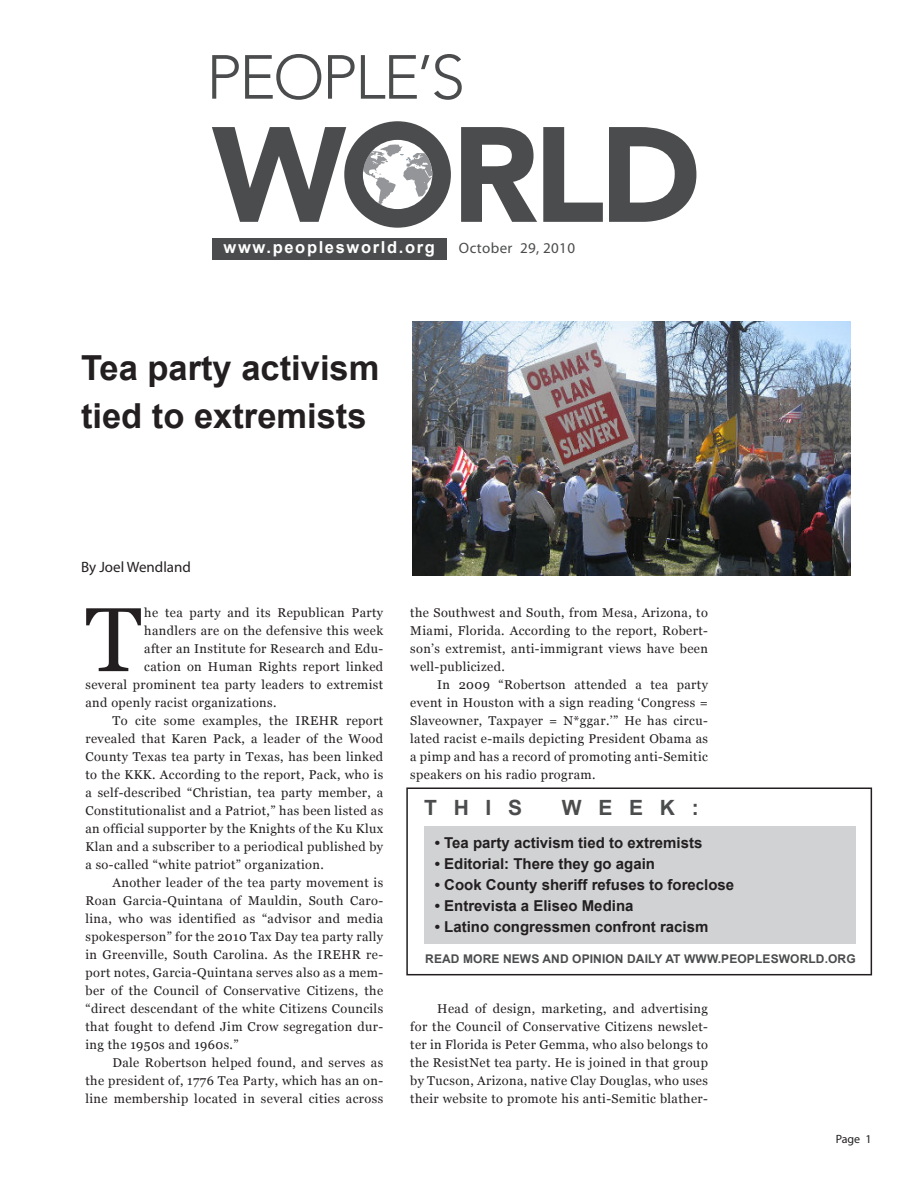
<style>
.page{position:relative;width:918px;height:1188px;background:#fff}
.page>*{position:absolute;margin:0;border:0;box-sizing:border-box;transform-origin:0 0}
.caps_paragraph{font:90.75px "Georgia";color:#231f20}
.title_arial-medium{font:700 34.5px/48px "Arial";color:#231f20}
.title_arial-Tiny{font:700 21px "Arial";letter-spacing:.8em;color:#4b4c4d}
.t1{font:700 16.5px "Arial";letter-spacing:.1em;color:#fff}
.t2{font:700 15px "Arial";color:#231f20}
.by_line{font:15px "Myriad Pro";color:#231f20}
.by_line-2{font:15px "Myriad Pro";letter-spacing:.025em;color:#4b4c4d}
.body-text{font:12.75px/18px "Georgia";letter-spacing:.03em;color:#231f20;text-align:justify}
.caps_paragraph-2{font:12.75px "Georgia";letter-spacing:.03em;color:#231f20}
.title_arial-Tiny-2{font:700 12px "Arial";letter-spacing:.01em;color:#4b4c4d}
.by_line-3{font:12px "Myriad Pro";color:#231f20}
</style>
<div class="page">
<div style="left:212px;top:238px;width:235px;height:21px;background:#4b4c4d"></div>
<svg style="left:212px;top:55px;width:27px;height:44px"></svg>
<svg style="left:245px;top:54px;width:76px;height:46px"></svg>
<svg style="left:328px;top:55px;width:27px;height:44px"></svg>
<svg style="left:361px;top:54px;width:101px;height:46px"></svg>
<svg style="left:461px;top:127px;width:76px;height:95px"></svg>
<svg style="left:543px;top:127px;width:60px;height:95px"></svg>
<svg style="left:609px;top:127px;width:87px;height:95px"></svg>
<svg style="left:212px;top:121px;width:239px;height:107px"></svg>
<div style="left:424px;top:826px;width:432px;height:118px;background:#d1d2d4"></div>
<div style="left:406px;top:788px;width:466px;height:187px;border:2px solid #231f20"></div>
<img style="left:412px;top:321px;width:438px;height:255px">
<p class="t1" style="left:224px;top:237px;width:213px">www.peoplesworld.org</p>
<p class="by_line-2" style="left:459px;top:239px;width:118px">October 29, 2010</p>
<p class="title_arial-medium" style="left:81px;top:345px;width:300px">Tea party activism tied to extremists</p>
<p class="by_line" style="left:81px;top:558px;width:111px">By Joel Wendland</p>
<p class="caps_paragraph" style="left:86px;top:588px;width:58px">T</p>
<p class="caps_paragraph-2" style="left:144px;top:606px;width:240px">he tea party and its Republican Party</p>
<p class="caps_paragraph-2" style="left:144px;top:624px;width:240px">handlers are on the defensive this week</p>
<p class="caps_paragraph-2" style="left:144px;top:642px;width:240px">after an Institute for Research and Edu-</p>
<p class="caps_paragraph-2" style="left:144px;top:660px;width:240px">cation on Human Rights report linked</p>
<p class="caps_paragraph-2" style="left:86px;top:678px;width:299px">several prominent tea party leaders to extremist</p>
<p class="caps_paragraph-2" style="left:86px;top:696px;width:193px">and openly racist organizations.</p>
<p class="body-text" style="left:86px;top:712px;width:299px;text-indent:27px">To cite some examples, the IREHR report revealed that Karen Pack, a leader of the Wood County Texas tea party in Texas, has been linked to the KKK. According to the report, Pack, who is a self-described “Christian, tea party member, a Constitutionalist and a Patriot,” has been listed as an official supporter by the Knights of the Ku Klux Klan and a subscriber to a periodical published by a so-called “white patriot” organization.</p>
<p class="body-text" style="left:86px;top:874px;width:299px;text-indent:27px">Another leader of the tea party movement is Roan Garcia-Quintana of Mauldin, South Caro&shy;lina, who was identified as “advisor and media spokesperson” for the 2010 Tax Day tea party rally in Greenville, South Carolina. As the IREHR re&shy;port notes, Garcia-Quintana serves also as a mem&shy;ber of the Council of Conservative Citizens, the “direct descendant of the white Citizens Councils that fought to defend Jim Crow segregation dur&shy;ing the 1950s and 1960s.”</p>
<p class="body-text" style="left:86px;top:1054px;width:299px;text-indent:27px">Dale Robertson helped found, and serves as the president of, 1776 Tea Party, which has an on&shy;line membership located in several cities across</p>
<p class="body-text" style="left:410px;top:604px;width:299px">the Southwest and South, from Mesa, Arizona, to Miami, Florida. According to the report, Robert&shy;son’s extremist, anti-immigrant views have been well-publicized.</p>
<p class="body-text" style="left:410px;top:676px;width:299px;text-indent:27px">In 2009 “Robertson attended a tea party event in Houston with a sign reading ‘Congress = Slaveowner, Taxpayer = N*ggar.’” He has circu&shy;lated racist e-mails depicting President Obama as a pimp and has a record of promoting anti-Semitic speakers on his radio program.</p>
<p class="title_arial-Tiny" style="left:424px;top:794px;width:100px">THIS</p>
<p class="title_arial-Tiny" style="left:562px;top:794px;width:139px">WEEK:</p>
<p class="t2" style="left:435px;top:833px;width:269px">• Tea party activism tied to extremists</p>
<p class="t2" style="left:435px;top:854px;width:222px">• Editorial: There they go again</p>
<p class="t2" style="left:435px;top:875px;width:301px">• Cook County sheriff refuses to foreclose</p>
<p class="t2" style="left:435px;top:896px;width:200px">• Entrevista a Eliseo Medina</p>
<p class="t2" style="left:435px;top:917px;width:275px">• Latino congressmen confront racism</p>
<p class="title_arial-Tiny-2" style="left:425px;top:951px;width:432px">READ MORE NEWS AND OPINION DAILY AT WWW.PEOPLESWORLD.ORG</p>
<p class="body-text" style="left:410px;top:1000px;width:299px;text-indent:27px">Head of design, marketing, and advertising for the Council of Conservative Citizens newslet&shy;ter in Florida is Peter Gemma, who also belongs to the ResistNet tea party. He is joined in that group by Tucson, Arizona, native Clay Douglas, who uses their website to promote his anti-Semitic blather-</p>
<p class="by_line-3" style="left:836px;top:1132px;width:37px">Page 1</p>
</div>
